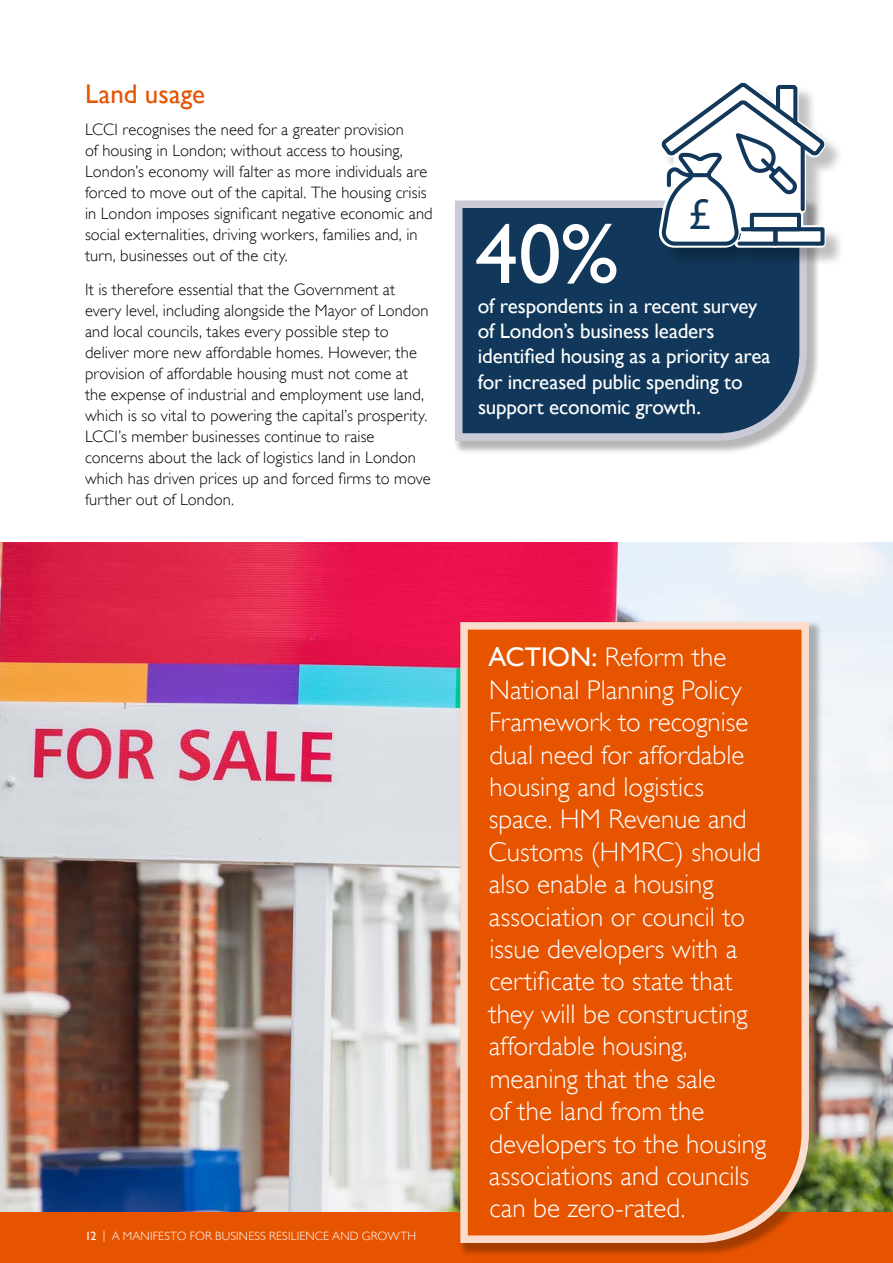
<style>
.page{position:relative;width:893px;height:1263px;background:#fff}
.page>*{position:absolute;margin:0;border:0;box-sizing:border-box;transform-origin:0 0}
.t1{font:85.5px "Gill Sans";color:#fff}
.t2{font:45.45px "Myriad Pro";color:#fff}
.t3{font:300 27px/32.4px "Gill Sans";color:#fff}
.t4{font:27px "Gill Sans";letter-spacing:.005em;color:#e65400}
.t5{font:21px/25.2px "Gill Sans";letter-spacing:-.01em;color:#fff}
.t6{font:300 16.5px/21px "Gill Sans";letter-spacing:.005em;color:#000}
.t7{font:300 12px "Gill Sans";letter-spacing:.015em;color:#fff}
.s1{font-weight:400}
</style>
<div class="page">
<div style="left:0;top:1212px;width:893px;height:51px;background:#e65400"></div>
<img style="left:0;top:542px;width:893px;height:670px">
<div style="left:459px;top:621px;width:364px;height:636px;background:#000;opacity:.29"></div>
<svg style="left:457px;top:618px;width:356px;height:629px;background:#e45e10"></svg>
<div style="left:453px;top:199px;width:368px;height:256px;background:#000;opacity:.29"></div>
<svg style="left:453px;top:199px;width:358px;height:245px;background:#2b4d6b"></svg>
<div style="left:662px;top:83px;width:183px;height:184px;background:#000;opacity:.25"></div>
<svg style="left:657px;top:82px;width:170px;height:166px"></svg>
<h3 class="t4" style="left:85px;top:78px;width:122px">Land usage</h3>
<p class="t6" style="left:85px;top:119px;width:349px">LCCI recognises the need for a greater provision<br>of housing in London; without access to housing, London’s economy will falter as more individuals are forced to move out of the capital. The housing crisis in London imposes significant negative economic and social externalities, driving workers, families and, in turn, businesses out of the city.</p>
<p class="t6" style="left:85px;top:279px;width:347px">It is therefore essential that the Government at every level, including alongside the Mayor of London and local councils, takes every possible step to deliver more new affordable homes. However, the provision of affordable housing must not come at the expense of industrial and employment use land, which is so vital to powering the capital’s prosperity.<br>LCCI’s member businesses continue to raise concerns about the lack of logistics land in London which has driven prices up and forced firms to move further out of London.</p>
<h1 class="t1" style="left:475px;top:204px;width:145px">40%</h1>
<h2 class="t2" style="left:687px;top:185px;width:25px">£</h2>
<p class="t5" style="left:478px;top:293px;width:294px">of respondents in a recent survey of London’s business leaders identified housing as a priority area for increased public spending to support economic growth.</p>
<p class="t7" style="left:85px;top:1229px;width:333px"><span class="s1">12</span> | A MANIFESTO FOR BUSINESS RESILIENCE AND GROWTH</p>
<p class="t3" style="left:488px;top:641px;width:280px"><span class="s1">ACTION:</span> Reform the<br>National Planning Policy<br>Framework to recognise dual need for affordable housing and logistics space. HM Revenue and<br>Customs (HMRC) should also enable a housing association or council to issue developers with a certificate to state that they will be constructing affordable housing, meaning that the sale<br>of the land from the developers to the housing associations and councils can be zero-rated.</p>
</div>
